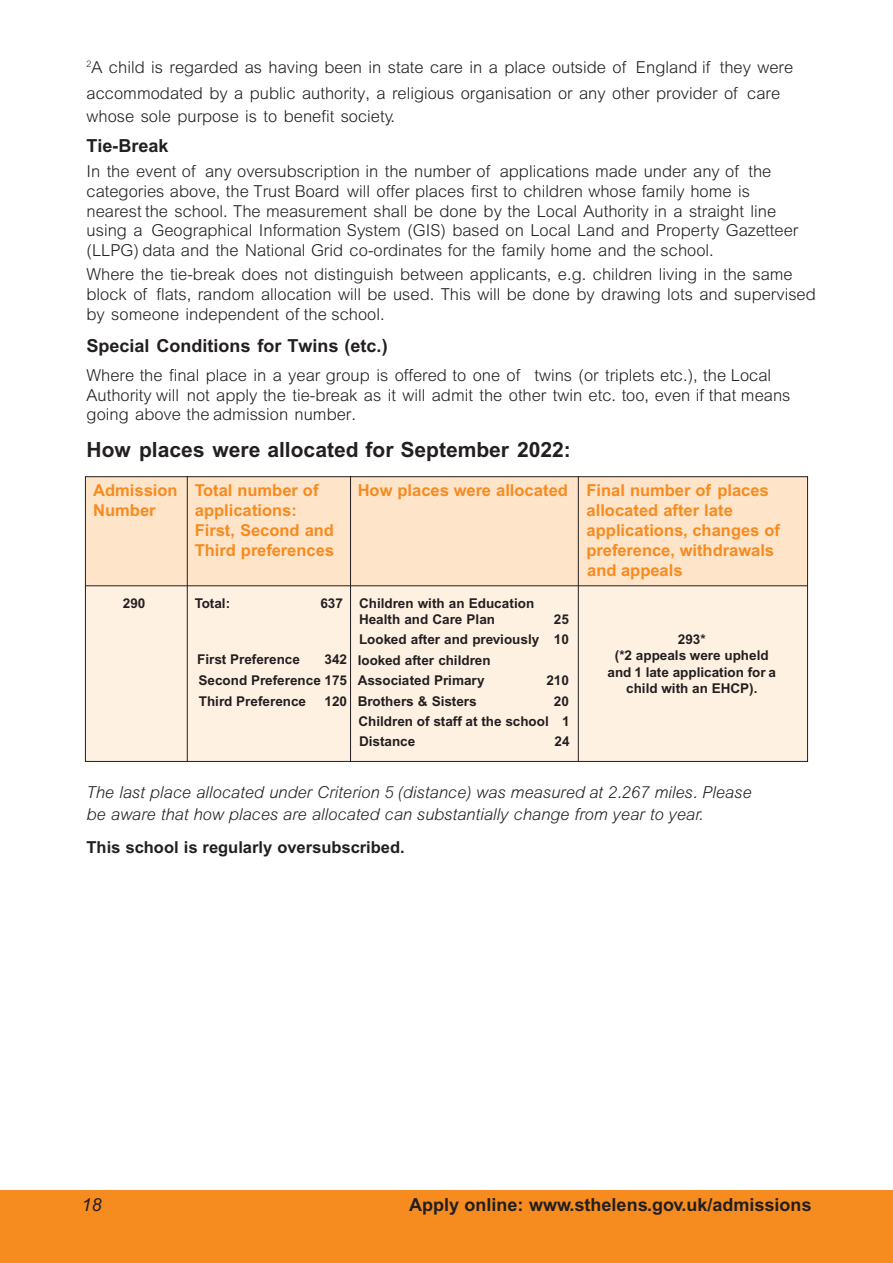
<style>
.page{position:relative;width:893px;height:1263px;background:#fff}
.page>*{position:absolute;margin:0;border:0;box-sizing:border-box;transform-origin:0 0}
.t1{font:700 21px "Arial";color:#231f20}
.t2{font:700 18px "Arial";color:#231f20}
.t3{font:italic 18px "Arial";color:#231f20}
.t4{font:300 16.5px/19.8px "Arial";color:#231f20}
.t5{font:700 16.5px/19.8px "Arial";color:#f68b1f}
.t6{font:italic 300 16.5px/22.5px "Arial";color:#231f20}
.t7{font:700 16.5px "Arial";color:#231f20}
.t8{font:700 13.5px/16.2px "Arial";color:#231f20}
</style>
<div class="page">
<div style="left:0;top:1191px;width:893px;height:72px;background:#f68b1f"></div>
<div style="left:85px;top:476px;width:723px;height:110px;background:#fee4c9"></div>
<div style="left:85px;top:586px;width:723px;height:175px;background:#fef1e2"></div>
<hr style="left:85px;top:585px;width:723px;height:1px;background:#231f20">
<hr style="left:187px;top:476px;width:1px;height:285px;background:#231f20">
<hr style="left:350px;top:476px;width:1px;height:285px;background:#231f20">
<hr style="left:578px;top:477px;width:1px;height:284px;background:#231f20">
<p class="t4" style="left:87px;top:54px;width:708px;line-height:26.4px"><sup>2</sup>A child is regarded as having been in state care in a place outside of England if they were accommodated by a public authority, a religious organisation or any other provider of care</p>
<p class="t4" style="left:87px;top:107px;width:310px">whose sole purpose is to benefit society.</p>
<p class="t2" style="left:87px;top:135px;width:84px">Tie-Break</p>
<p class="t4" style="left:87px;top:161px;width:713px">In the event of any oversubscription in the number of applications made under any of the categories above, the Trust Board will offer places first to children whose family home is nearest the school. The measurement shall be done by the Local Authority in a straight line using a Geographical Information System (GIS) based on Local Land and Property Gazetteer (LLPG) data and the National Grid co-ordinates for the family home and the school.</p>
<p class="t4" style="left:87px;top:265px;width:731px">Where the tie-break does not distinguish between applicants, e.g. children living in the same block of flats, random allocation will be used. This will be done by drawing lots and supervised by someone independent of the school.</p>
<p class="t2" style="left:87px;top:335px;width:303px">Special Conditions for Twins (etc.)</p>
<p class="t4" style="left:87px;top:365px;width:705px">Where the final place in a year group is offered to one of twins (or triplets etc.), the Local<br>Authority will not apply the tie-break as it will admit the other twin etc. too, even if that means going above the admission number.</p>
<p class="t1" style="left:87px;top:437px;width:486px">How places were allocated for September 2022:</p>
<p class="t5" style="left:195px;top:480px;width:141px">Total number of applications:<br>First, Second and<br>Third preferences</p>
<p class="t5" style="left:587px;top:480px;width:195px">Final number of places allocated after late applications, changes of preference, withdrawals</p>
<p class="t5" style="left:93px;top:480px;width:86px">Admission</p>
<p class="t5" style="left:358px;top:480px;width:212px">How places were allocated</p>
<p class="t5" style="left:93px;top:500px;width:64px">Number</p>
<p class="t8" style="left:123px;top:595px;width:24px">290</p>
<p class="t8" style="left:195px;top:595px;width:37px">Total:</p>
<p class="t8" style="left:320px;top:595px;width:24px">637</p>
<p class="t8" style="left:359px;top:595px;width:177px">Children with an Education<br>Health and Care Plan</p>
<p class="t8" style="left:358px;top:629px;width:183px;line-height:20.4px">Looked after and previously looked after children<br>Associated Primary<br>Brothers &amp; Sisters</p>
<p class="t8" style="left:554px;top:609px;width:17px;line-height:20.1px">25<br>10</p>
<p class="t8" style="left:199px;top:649px;width:150px;line-height:20.7px;text-align:justify;text-indent:126px">342<br>Second Preference 175<br>Third Preference</p>
<p class="t8" style="left:197px;top:651px;width:104px">First Preference</p>
<p class="t8" style="left:546px;top:672px;width:24px">210</p>
<p class="t8" style="left:325px;top:693px;width:24px">120</p>
<p class="t8" style="left:554px;top:693px;width:17px">20</p>
<p class="t8" style="left:358px;top:711px;width:213px;line-height:20.1px">Children of staff at the school 1<br>Distance</p>
<p class="t8" style="left:554px;top:733px;width:17px">24</p>
<p class="t5" style="left:587px;top:560px;width:97px">and appeals</p>
<p class="t8" style="left:607px;top:631px;width:170px;text-align:center">293*<br>(*2 appeals were upheld and 1 late application for a child with an EHCP).</p>
<p class="t6" style="left:87px;top:780px;width:666px">The last place allocated under Criterion 5 (distance) was measured at 2.267 miles. Please be aware that how places are allocated can substantially change from year to year.</p>
<p class="t7" style="left:87px;top:837px;width:320px">This school is regularly oversubscribed.</p>
<p class="t3" style="left:81px;top:1194px;width:22px">18</p>
<p class="t2" style="left:409px;top:1194px;width:404px">Apply online: www.sthelens.gov.uk/admissions</p>
</div>
